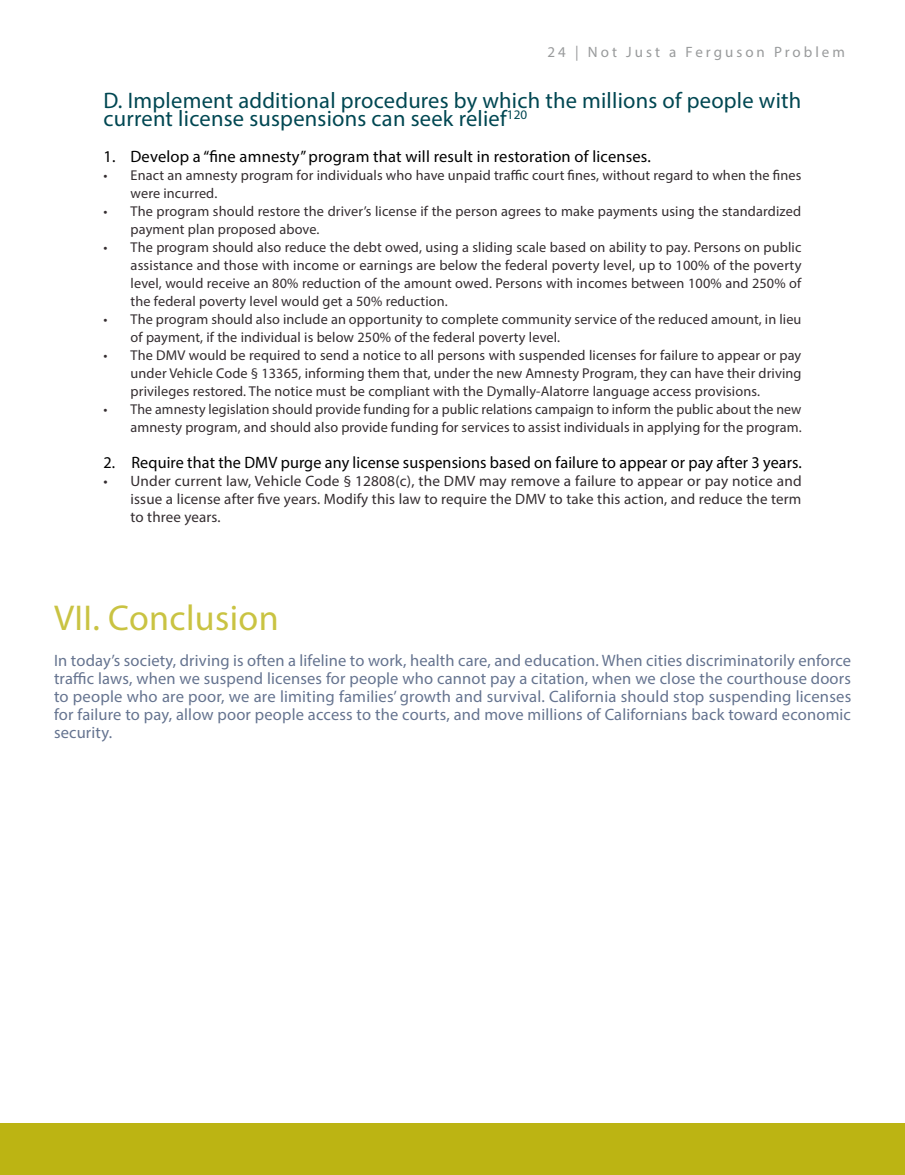
<style>
.page{position:relative;width:905px;height:1175px;background:#fff}
.page>*{position:absolute;margin:0;border:0;box-sizing:border-box;transform-origin:0 0}
.t1{font:36px "Myriad Pro";letter-spacing:.01em;color:#bcb413}
.t2{font:22.5px/18px "Myriad Pro";letter-spacing:.01em;color:#004752}
.t3{font:16.5px/18px "Myriad Pro";letter-spacing:.01em;color:#3f5174;text-align:justify}
.t4{font:16.5px "Myriad Pro";letter-spacing:.01em;color:#000}
.t5{font:15px/18px "Myriad Pro";letter-spacing:.01em;color:#342d30;text-align:justify}
.t6{font:15px "Myriad Pro";letter-spacing:.2em;color:#999b9c}
.t7{font:14.25px/18px "Myriad Pro";letter-spacing:.01em;color:#342d30}
</style>
<div class="page">
<div style="left:0;top:1124px;width:904px;height:50px;background:#bcb413"></div>
<p class="t6" style="left:547px;top:43px;width:299px">24 | Not Just a Ferguson Problem</p>
<h2 class="t2" style="left:103px;top:91px;width:699px">D. Implement additional procedures by which the millions of people with current license suspensions can seek relief<sup>120</sup></h2>
<p class="t4" style="left:103px;top:146px;width:549px">1. Develop a “fine amnesty” program that will result in restoration of licenses.</p>
<p class="t7" style="left:130px;top:166px;width:672px;text-indent:-27px">• Enact an amnesty program for individuals who have unpaid traffic court fines, without regard to when the fines were incurred.</p>
<p class="t7" style="left:130px;top:202px;width:672px;text-indent:-27px">• The program should restore the driver’s license if the person agrees to make payments using the standardized payment plan proposed above.</p>
<p class="t7" style="left:130px;top:238px;width:672px;text-align:justify;text-indent:-27px">• The program should also reduce the debt owed, using a sliding scale based on ability to pay. Persons on public assistance and those with income or earnings are below the federal poverty level, up to 100% of the poverty level, would receive an 80% reduction of the amount owed. Persons with incomes between 100% and 250% of the federal poverty level would get a 50% reduction.</p>
<p class="t7" style="left:130px;top:310px;width:672px;text-indent:-27px">• The program should also include an opportunity to complete community service of the reduced amount, in lieu of payment, if the individual is below 250% of the federal poverty level.</p>
<p class="t7" style="left:130px;top:346px;width:672px;text-align:justify;text-indent:-27px">• The DMV would be required to send a notice to all persons with suspended licenses for failure to appear or pay under Vehicle Code § 13365, informing them that, under the new Amnesty Program, they can have their driving privileges restored. The notice must be compliant with the Dymally-Alatorre language access provisions.</p>
<p class="t7" style="left:103px;top:400px;width:699px;text-align:right">• The amnesty legislation should provide funding for a public relations campaign to inform the public about the new amnesty program, and should also provide funding for services to assist individuals in applying for the program.</p>
<p class="t4" style="left:103px;top:452px;width:699px">2. Require that the DMV purge any license suspensions based on failure to appear or pay after 3 years.</p>
<p class="t5" style="left:130px;top:472px;width:672px;text-indent:-27px">• Under current law, Vehicle Code § 12808(c), the DMV may remove a failure to appear or pay notice and issue a license after five years. Modify this law to require the DMV to take this action, and reduce the term to three years.</p>
<h1 class="t1" style="left:54px;top:596px;width:226px">VII. Conclusion</h1>
<p class="t3" style="left:54px;top:651px;width:798px">In today’s society, driving is often a lifeline to work, health care, and education. When cities discriminatorily enforce traffic laws, when we suspend licenses for people who cannot pay a citation, when we close the courthouse doors to people who are poor, we are limiting families’ growth and survival. California should stop suspending licenses for failure to pay, allow poor people access to the courts, and move millions of Californians back toward economic security.</p>
</div>
